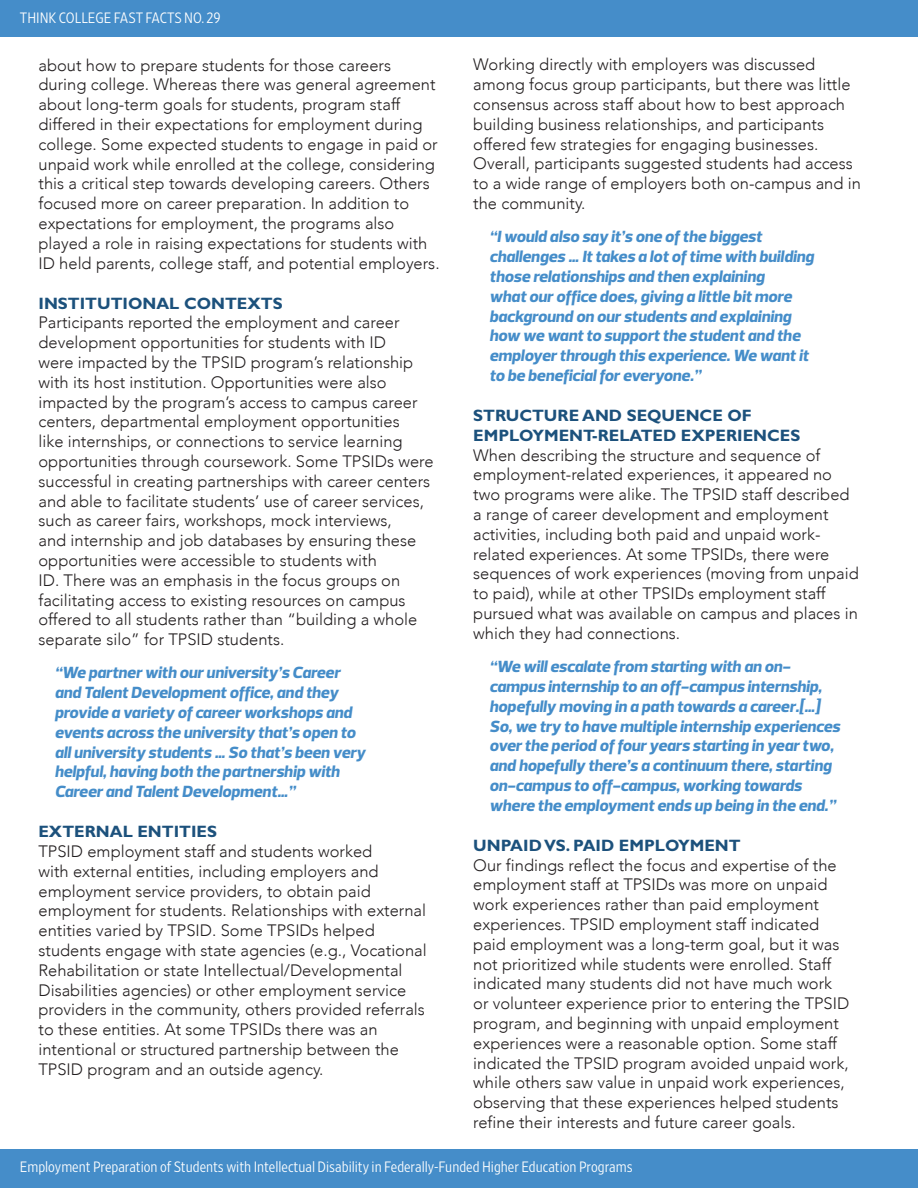
<style>
.page{position:relative;width:918px;height:1188px;background:#fff}
.page>*{position:absolute;margin:0;border:0;box-sizing:border-box;transform-origin:0 0}
.t1{font:300 16.5px/19.8px "Avenir";color:#231f20}
.t2{font:italic 800 16.5px/19.8px "Prelo";color:#458dc9}
.t3{font:700 16.5px/19.8px "Gill Sans";color:#1c517c}
.t4{font:300 15px "Retina Narrow";color:#fff}
</style>
<div class="page">
<div style="left:0;top:0;width:918px;height:37px;background:#458dc9"></div>
<div style="left:0;top:1149px;width:918px;height:39px;background:#458dc9"></div>
<p class="t4" style="left:20px;top:8px;width:202px">THINK COLLEGE FAST FACTS NO. 29</p>
<p class="t1" style="left:39px;top:55px;width:403px">about how to prepare students for those careers during college. Whereas there was general agreement about long-term goals for students, program staff differed in their expectations for employment during college. Some expected students to engage in paid or unpaid work while enrolled at the college, considering this a critical step towards developing careers. Others focused more on career preparation. In addition to expectations for employment, the programs also played a role in raising expectations for students with ID held parents, college staff, and potential employers.</p>
<h3 class="t3" style="left:39px;top:293px;width:246px">INSTITUTIONAL CONTEXTS</h3>
<p class="t1" style="left:39px;top:313px;width:397px">Participants reported the employment and career development opportunities for students with ID<br>were impacted by the TPSID program’s relationship with its host institution. Opportunities were also impacted by the program’s access to campus career centers, departmental employment opportunities<br>like internships, or connections to service learning opportunities through coursework. Some TPSIDs were successful in creating partnerships with career centers and able to facilitate students’ use of career services, such as career fairs, workshops, mock interviews,<br>and internship and job databases by ensuring these opportunities were accessible to students with<br>ID. There was an emphasis in the focus groups on facilitating access to existing resources on campus offered to all students rather than “building a whole separate silo” for TPSID students.</p>
<p class="t2" style="left:55px;top:663px;width:312px">“We partner with our university’s Career and Talent Development office, and they provide a variety of career workshops and events across the university that’s open to all university students … So that’s been very helpful, having both the partnership with Career and Talent Development…”</p>
<h3 class="t3" style="left:39px;top:822px;width:180px">EXTERNAL ENTITIES</h3>
<p class="t1" style="left:39px;top:842px;width:390px">TPSID employment staff and students worked<br>with external entities, including employers and employment service providers, to obtain paid employment for students. Relationships with external entities varied by TPSID. Some TPSIDs helped students engage with state agencies (e.g., Vocational Rehabilitation or state Intellectual/Developmental Disabilities agencies) or other employment service providers in the community, others provided referrals to these entities. At some TPSIDs there was an intentional or structured partnership between the TPSID program and an outside agency.</p>
<p class="t1" style="left:473px;top:55px;width:389px">Working directly with employers was discussed among focus group participants, but there was little consensus across staff about how to best approach building business relationships, and participants offered few strategies for engaging businesses.<br>Overall, participants suggested students had access to a wide range of employers both on-campus and in the community.</p>
<p class="t2" style="left:489px;top:227px;width:326px">“I would also say it’s one of the biggest challenges … It takes a lot of time with building those relationships and then explaining<br>what our office does, giving a little bit more background on our students and explaining how we want to support the student and the employer through this experience. We want it to be beneficial for everyone.”</p>
<h3 class="t3" style="left:473px;top:405px;width:329px">STRUCTURE AND SEQUENCE OF<br>EMPLOYMENT-RELATED EXPERIENCES</h3>
<p class="t1" style="left:473px;top:445px;width:387px">When describing the structure and sequence of employment-related experiences, it appeared no two programs were alike. The TPSID staff described a range of career development and employment activities, including both paid and unpaid work&shy;related experiences. At some TPSIDs, there were sequences of work experiences (moving from unpaid to paid), while at other TPSIDs employment staff pursued what was available on campus and places in which they had connections.</p>
<p class="t2" style="left:489px;top:657px;width:352px">“We will escalate from starting with an on&shy;campus internship to an off-campus internship, hopefully moving in a path towards a career.[…] So, we try to have multiple internship experiences over the period of four years starting in year two, and hopefully there’s a continuum there, starting on-campus to off-campus, working towards where the employment ends up being in the end.”</p>
<h3 class="t3" style="left:473px;top:835px;width:269px">UNPAID VS. PAID EMPLOYMENT</h3>
<p class="t1" style="left:473px;top:855px;width:378px">Our findings reflect the focus and expertise of the employment staff at TPSIDs was more on unpaid work experiences rather than paid employment experiences. TPSID employment staff indicated paid employment was a long-term goal, but it was not prioritized while students were enrolled. Staff indicated many students did not have much work or volunteer experience prior to entering the TPSID program, and beginning with unpaid employment experiences were a reasonable option. Some staff indicated the TPSID program avoided unpaid work, while others saw value in unpaid work experiences, observing that these experiences helped students refine their interests and future career goals.</p>
<p class="t4" style="left:20px;top:1158px;width:614px">Employment Preparation of Students with Intellectual Disability in Federally-Funded Higher Education Programs</p>
</div>
